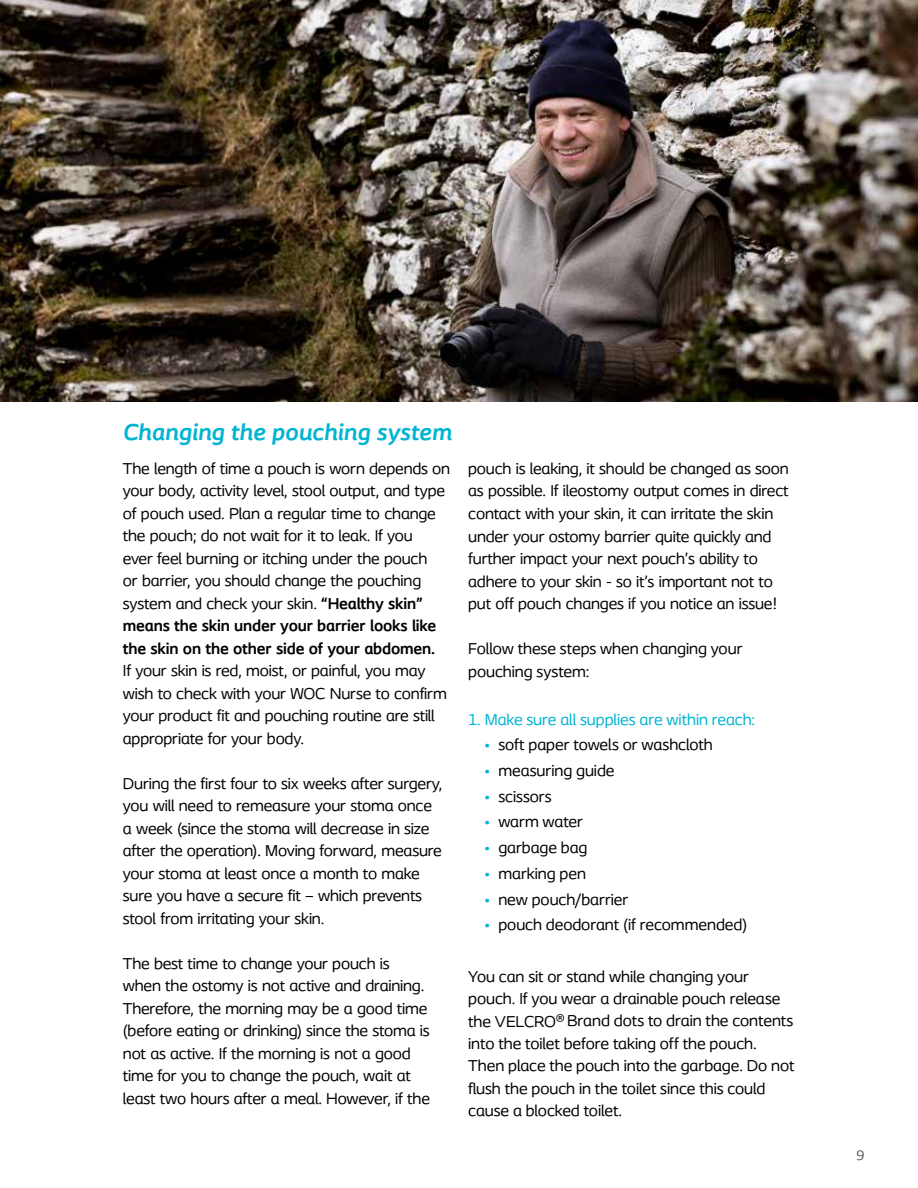
<style>
.page{position:relative;width:918px;height:1188px;background:#fff}
.page>*{position:absolute;margin:0;border:0;box-sizing:border-box;transform-origin:0 0}
.t1{font:italic 700 24px "Coloplast";color:#00b4d1}
.t2{font:16.5px/22.5px "Coloplast";letter-spacing:-.01em;color:#000}
.t3{font:16.5px "Coloplast";letter-spacing:-.005em;color:#00b4d1}
.t4{font:14.25px "Coloplast";color:#58595b}
.s1{font-weight:700}
.s2{color:#00b4d1}
</style>
<div class="page">
<img style="left:0;top:0;width:918px;height:401px">
<h1 class="t1" style="left:123px;top:417px;width:330px">Changing the pouching system</h1>
<p class="t2" style="left:123px;top:457px;width:329px">The length of time a pouch is worn depends on your body, activity level, stool output, and type of pouch used. Plan a regular time to change the pouch; do not wait for it to leak. If you<br>ever feel burning or itching under the pouch<br>or barrier, you should change the pouching system and check your skin. <span class="s1">“Healthy skin” means the skin under your barrier looks like the skin on the other side of your abdomen.</span></p>
<p class="t2" style="left:123px;top:660px;width:325px">If your skin is red, moist, or painful, you may wish to check with your WOC Nurse to confirm your product fit and pouching routine are still appropriate for your body.</p>
<p class="t2" style="left:123px;top:772px;width:321px">During the first four to six weeks after surgery, you will need to remeasure your stoma once a week (since the stoma will decrease in size after the operation). Moving forward, measure your stoma at least once a month to make sure you have a secure fit – which prevents stool from irritating your skin.</p>
<p class="t2" style="left:123px;top:952px;width:309px">The best time to change your pouch is when the ostomy is not active and draining.<br>Therefore, the morning may be a good time (before eating or drinking) since the stoma is not as active. If the morning is not a good time for you to change the pouch, wait at least two hours after a meal. However, if the</p>
<p class="t2" style="left:468px;top:457px;width:322px">pouch is leaking, it should be changed as soon as possible. If ileostomy output comes in direct contact with your skin, it can irritate the skin under your ostomy barrier quite quickly and further impact your next pouch’s ability to adhere to your skin - so it’s important not to put off pouch changes if you notice an issue!</p>
<p class="t2" style="left:468px;top:637px;width:276px">Follow these steps when changing your pouching system:</p>
<p class="t3" style="left:468px;top:709px;width:288px">1. Make sure all supplies are within reach:</p>
<p class="t2" style="left:484px;top:734px;width:230px"><span class="s2">•</span> soft paper towels or washcloth</p>
<p class="t2" style="left:484px;top:759px;width:132px"><span class="s2">•</span> measuring guide</p>
<p class="t2" style="left:484px;top:785px;width:69px"><span class="s2">•</span> scissors</p>
<p class="t2" style="left:484px;top:811px;width:100px"><span class="s2">•</span> warm water</p>
<p class="t2" style="left:484px;top:836px;width:105px"><span class="s2">•</span> garbage bag</p>
<p class="t2" style="left:484px;top:862px;width:103px"><span class="s2">•</span> marking pen</p>
<p class="t2" style="left:484px;top:888px;width:146px"><span class="s2">•</span> new pouch/barrier</p>
<p class="t2" style="left:484px;top:913px;width:265px"><span class="s2">•</span> pouch deodorant (if recommended)</p>
<p class="t2" style="left:468px;top:965px;width:328px">You can sit or stand while changing your pouch. If you wear a drainable pouch release the VELCRO®Brand dots to drain the contents into the toilet before taking off the pouch.<br>Then place the pouch into the garbage. Do not flush the pouch in the toilet since this could cause a blocked toilet.</p>
<p class="t4" style="left:857px;top:1146px;width:10px">9</p>
</div>
